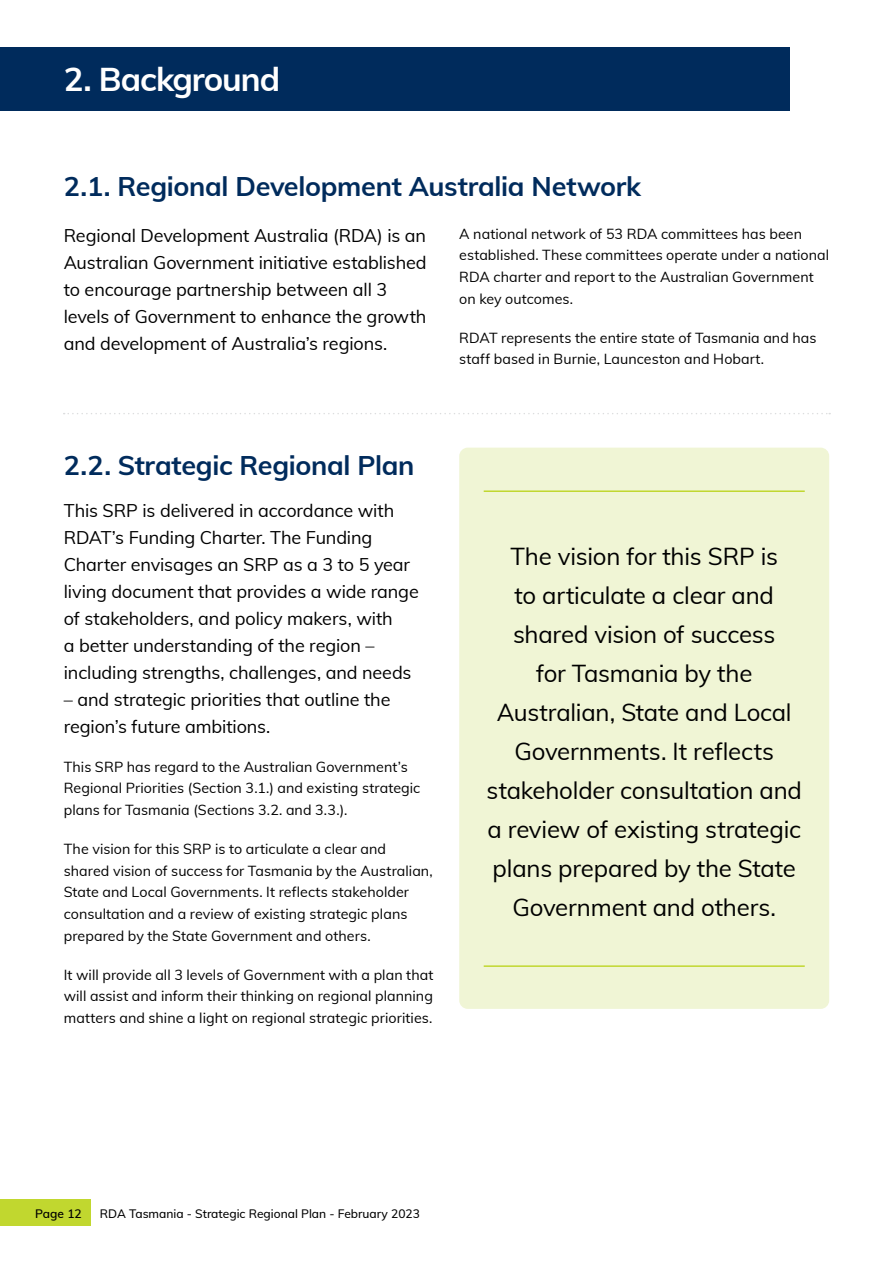
<style>
.page{position:relative;width:893px;height:1263px;background:#fff}
.page>*{position:absolute;margin:0;border:0;box-sizing:border-box;transform-origin:0 0}
.t1{font:700 33px "Muli";letter-spacing:-.035em;color:#fff}
.t2{font:700 27px "Muli";letter-spacing:-.01em;color:#002b5c}
.t3{font:24px/39px "Muli";letter-spacing:-.01em;color:#000;text-align:center}
.t4{font:18px/27px "Muli";letter-spacing:-.005em;color:#000}
.t5{font:14.25px/21.8px "Muli";letter-spacing:.005em;color:#000}
.t6{font:500 12px "Muli";color:#000}
.t7{font:600 12px "Muli";color:#000}
</style>
<div class="page">
<div style="left:459px;top:448px;width:370px;height:561px;background:#f0f5d5;border-radius:9px"></div>
<div style="left:0;top:47px;width:790px;height:64px;background:#002b5c"></div>
<hr style="left:484px;top:490px;width:321px;height:2px;background:#c1d72f">
<hr style="left:484px;top:965px;width:321px;height:2px;background:#c1d72f">
<svg style="left:64px;top:413px;width:766px;height:1px"></svg>
<div style="left:0;top:1199px;width:91px;height:27px;background:#c1d72f"></div>
<h1 class="t1" style="left:64px;top:55px;width:218px">2. Background</h1>
<h2 class="t2" style="left:64px;top:166px;width:579px">2.1. Regional Development Australia Network</h2>
<p class="t4" style="left:64px;top:221px;width:364px">Regional Development Australia (RDA) is an Australian Government initiative established to encourage partnership between all 3 levels of Government to enhance the growth and development of Australia’s regions.</p>
<p class="t5" style="left:459px;top:222px;width:371px">A national network of 53 RDA committees has been established. These committees operate under a national RDA charter and report to the Australian Government on key outcomes.</p>
<p class="t5" style="left:459px;top:326px;width:359px">RDAT represents the entire state of Tasmania and has staff based in Burnie, Launceston and Hobart.</p>
<h2 class="t2" style="left:64px;top:445px;width:352px">2.2. Strategic Regional Plan</h2>
<p class="t4" style="left:64px;top:496px;width:357px">This SRP is delivered in accordance with RDAT’s Funding Charter. The Funding Charter envisages an SRP as a 3 to 5 year living document that provides a wide range of stakeholders, and policy makers, with<br>a better understanding of the region – including strengths, challenges, and needs</p>
<p class="t4" style="left:64px;top:685px;width:328px">– and strategic priorities that outline the region’s future ambitions.</p>
<p class="t5" style="left:64px;top:755px;width:358px">This SRP has regard to the Australian Government’s<br>Regional Priorities (Section 3.1.) and existing strategic plans for Tasmania (Sections 3.2. and 3.3.).</p>
<p class="t5" style="left:64px;top:837px;width:371px">The vision for this SRP is to articulate a clear and shared vision of success for Tasmania by the Australian, State and Local Governments. It reflects stakeholder consultation and a review of existing strategic plans prepared by the State Government and others.</p>
<p class="t5" style="left:64px;top:963px;width:371px;text-align:justify">It will provide all 3 levels of Government with a plan that will assist and inform their thinking on regional planning matters and shine a light on regional strategic priorities.</p>
<p class="t3" style="left:487px;top:536px;width:317px">The vision for this SRP is<br>to articulate a clear and shared vision of success<br>for Tasmania by the<br>Australian, State and Local<br>Governments. It reflects stakeholder consultation and a review of existing strategic plans prepared by the State<br>Government and others.</p>
<p class="t7" style="left:35px;top:1205px;width:48px">Page 12</p>
<p class="t6" style="left:100px;top:1205px;width:322px">RDA Tasmania - Strategic Regional Plan - February 2023</p>
</div>
